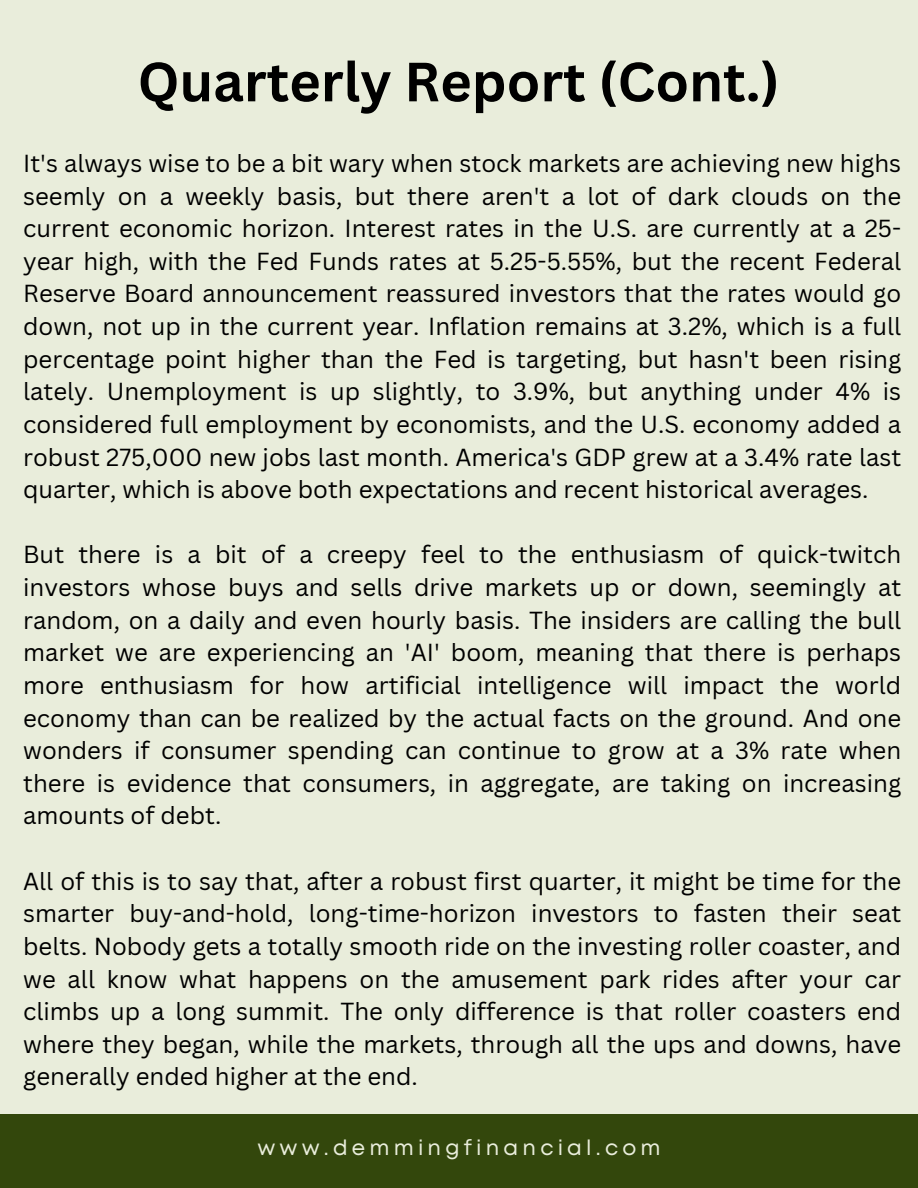
<style>
.page{position:relative;width:918px;height:1188px;background:#e9eddb}
.page>*{position:absolute;margin:0;border:0;box-sizing:border-box;transform-origin:0 0}
.t1{font:700 54px "Canva Sans";color:#000}
.t2{font:24px/32.7px "Canva Sans";color:#000;text-align:justify}
.t3{font:21.15px "Mont";letter-spacing:.2em;color:#e9eddb}
</style>
<div class="page">
<div style="left:0;top:1114px;width:918px;height:74px;background:#33470c"></div>
<h1 class="t1" style="left:138px;top:44px;width:644px">Quarterly Report (Cont.)</h1>
<h2 class="t2" style="left:23px;top:146px;width:880px">It's always wise to be a bit wary when stock markets are achieving new highs seemly on a weekly basis, but there aren't a lot of dark clouds on the current economic horizon. Interest rates in the U.S. are currently at a 25- year high, with the Fed Funds rates at 5.25-5.55%, but the recent Federal Reserve Board announcement reassured investors that the rates would go down, not up in the current year. Inflation remains at 3.2%, which is a full percentage point higher than the Fed is targeting, but hasn't been rising lately. Unemployment is up slightly, to 3.9%, but anything under 4% is considered full employment by economists, and the U.S. economy added a robust 275,000 new jobs last month. America's GDP grew at a 3.4% rate last quarter, which is above both expectations and recent historical averages.</h2>
<h2 class="t2" style="left:23px;top:538px;width:880px">But there is a bit of a creepy feel to the enthusiasm of quick-twitch investors whose buys and sells drive markets up or down, seemingly at random, on a daily and even hourly basis. The insiders are calling the bull market we are experiencing an 'AI' boom, meaning that there is perhaps more enthusiasm for how artificial intelligence will impact the world economy than can be realized by the actual facts on the ground. And one wonders if consumer spending can continue to grow at a 3% rate when there is evidence that consumers, in aggregate, are taking on increasing amounts of debt.</h2>
<p class="t2" style="left:23px;top:864px;width:880px">All of this is to say that, after a robust first quarter, it might be time for the smarter buy-and-hold, long-time-horizon investors to fasten their seat belts. Nobody gets a totally smooth ride on the investing roller coaster, and we all know what happens on the amusement park rides after your car climbs up a long summit. The only difference is that roller coasters end where they began, while the markets, through all the ups and downs, have generally ended higher at the end.</p>
<h2 class="t3" style="left:257px;top:1139px;width:405px">www.demmingfinancial.com</h2>
</div>
